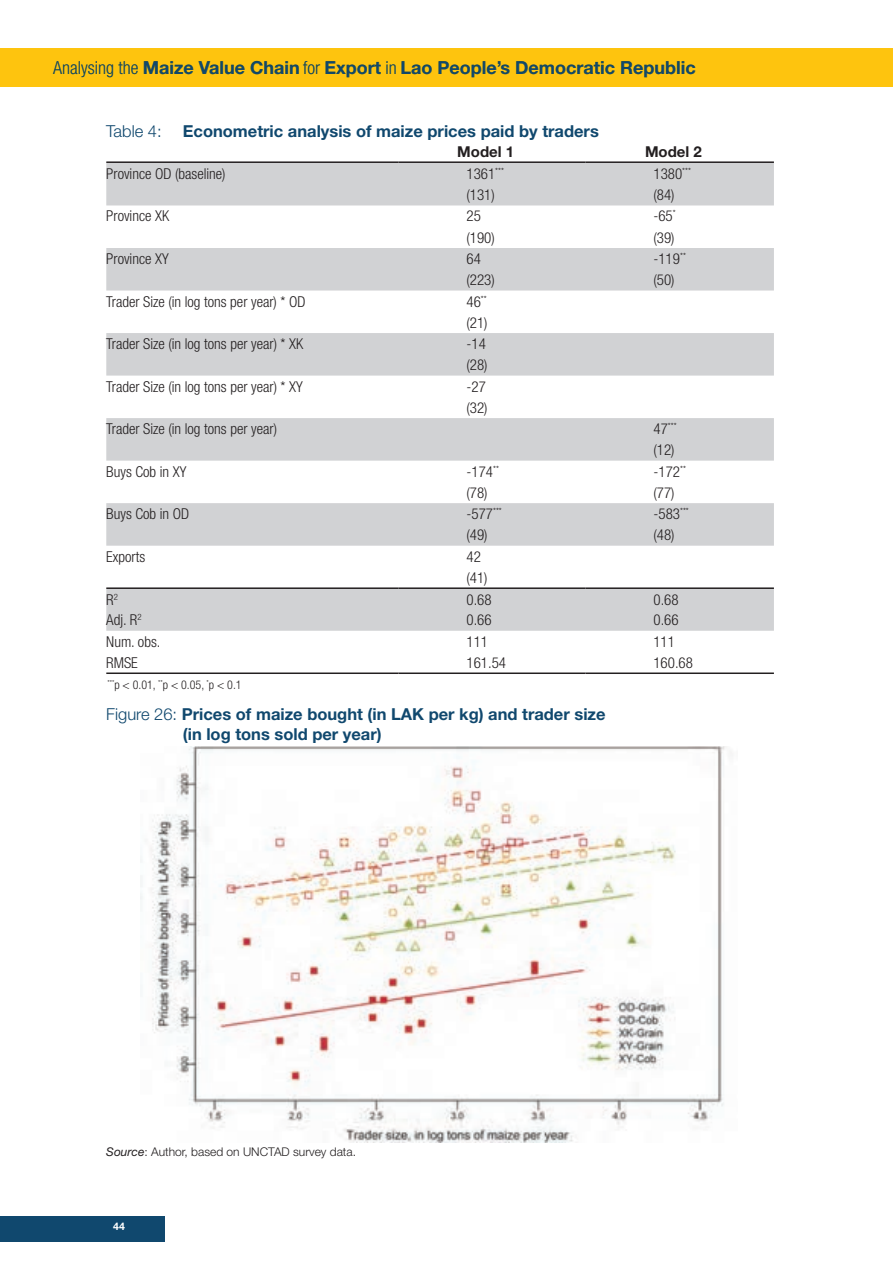
<style>
.page{position:relative;width:893px;height:1263px;background:#fff}
.page>*{position:absolute;margin:0;border:0;box-sizing:border-box;transform-origin:0 0}
.t1{font:700 18px "Helvetica Neue LT Std";color:#10486e}
.t2{font:700 16.5px/19.8px "Helvetica Neue LT Std";color:#10486e}
.t3{font:300 16.5px "Helvetica Neue LT Std";color:#10486e}
.t4{font:300 condensed 15px/21.3px "Helvetica Neue LT Std";color:#231f20}
.t5{font:700 15px "Helvetica Neue LT Std";color:#231f20}
.t6{font:300 12px "Helvetica Neue LT Std";color:#231f20}
.t7{font:300 condensed 12px "Helvetica Neue LT Std";color:#231f20}
.t8{font:700 10.5px "Helvetica Neue LT Std";color:#fff}
.t9{font:300 condensed 8.7px "Helvetica Neue LT Std";color:#231f20}
.s1{font-weight:300;font-stretch:condensed}
.s2{font-size:15px}
.s3{font-weight:300}
.s4{font-weight:400;font-style:italic}
</style>
<div class="page">
<div style="left:0;top:48px;width:893px;height:38px;background:#fec40e"></div>
<div style="left:0;top:1216px;width:165px;height:26px;background:#10486e"></div>
<svg style="left:106px;top:163px;width:668px;height:468px;fill:#d1d2d4"></svg>
<hr style="left:106px;top:672px;width:292px;height:2px;background:#231f20">
<hr style="left:398px;top:672px;width:187px;height:2px;background:#231f20">
<hr style="left:585px;top:672px;width:189px;height:2px;background:#231f20">
<hr style="left:106px;top:587px;width:292px;height:2px;background:#231f20">
<hr style="left:398px;top:587px;width:187px;height:2px;background:#231f20">
<hr style="left:585px;top:587px;width:189px;height:2px;background:#231f20">
<hr style="left:106px;top:161px;width:292px;height:2px;background:#231f20">
<hr style="left:398px;top:161px;width:187px;height:2px;background:#231f20">
<hr style="left:585px;top:161px;width:189px;height:2px;background:#231f20">
<img style="left:140px;top:746px;width:592px;height:397px">
<p class="t1" style="left:53px;top:57px;width:644px"><span class="s1">Analysing the</span> Maize Value Chain <span class="s1">for</span> Export <span class="s1">in</span> Lao People’s Democratic Republic</p>
<p class="t3" style="left:106px;top:121px;width:57px">Table 4:</p>
<p class="t2" style="left:183px;top:121px;width:418px">Econometric analysis of maize prices paid by traders</p>
<p class="t5" style="left:457px;top:142px;width:58px">Model 1</p>
<p class="t5" style="left:645px;top:142px;width:58px">Model 2</p>
<p class="t4" style="left:106px;top:163px;width:121px">Province OD (baseline)</p>
<p class="t4" style="left:466px;top:163px;width:39px">1361<sup>***</sup></p>
<p class="t4" style="left:653px;top:163px;width:39px">1380<sup>***</sup></p>
<p class="t4" style="left:466px;top:184px;width:30px">(131)</p>
<p class="t4" style="left:653px;top:184px;width:23px">(84)</p>
<p class="t4" style="left:106px;top:205px;width:64px">Province XK</p>
<p class="t4" style="left:466px;top:205px;width:16px">25</p>
<p class="t4" style="left:653px;top:205px;width:24px">-65<sup>*</sup></p>
<p class="t4" style="left:466px;top:227px;width:30px">(190)</p>
<p class="t4" style="left:653px;top:227px;width:23px">(39)</p>
<p class="t4" style="left:106px;top:248px;width:64px">Province XY</p>
<p class="t4" style="left:466px;top:248px;width:16px">64</p>
<p class="t4" style="left:653px;top:248px;width:34px">-119<sup>**</sup></p>
<p class="t4" style="left:466px;top:269px;width:30px">(223)</p>
<p class="t4" style="left:653px;top:269px;width:23px">(50)</p>
<p class="t4" style="left:106px;top:290px;width:201px">Trader Size (in log tons per year) * OD</p>
<p class="t4" style="left:466px;top:290px;width:23px">46<sup>** </sup>(21)</p>
<p class="t4" style="left:106px;top:333px;width:199px">Trader Size (in log tons per year) * XK</p>
<p class="t4" style="left:466px;top:333px;width:23px">-14 (28)</p>
<p class="t4" style="left:106px;top:375px;width:198px">Trader Size (in log tons per year) * XY</p>
<p class="t4" style="left:466px;top:375px;width:23px">-27 (32)</p>
<p class="t4" style="left:106px;top:418px;width:172px">Trader Size (in log tons per year)</p>
<p class="t9" style="left:653px;top:421px;width:25px"><span class="s2">47</span>***</p>
<p class="t4" style="left:653px;top:439px;width:23px">(12)</p>
<p class="t4" style="left:106px;top:460px;width:82px">Buys Cob in XY</p>
<p class="t4" style="left:466px;top:460px;width:34px">-174<sup>**</sup></p>
<p class="t4" style="left:653px;top:460px;width:34px">-172<sup>**</sup></p>
<p class="t4" style="left:466px;top:482px;width:23px">(78)</p>
<p class="t4" style="left:653px;top:482px;width:23px">(77)</p>
<p class="t4" style="left:106px;top:503px;width:84px">Buys Cob in OD</p>
<p class="t4" style="left:466px;top:503px;width:37px">-577<sup>***</sup></p>
<p class="t4" style="left:653px;top:503px;width:37px">-583<sup>***</sup></p>
<p class="t4" style="left:466px;top:524px;width:23px">(49)</p>
<p class="t4" style="left:653px;top:524px;width:23px">(48)</p>
<p class="t4" style="left:106px;top:546px;width:40px">Exports</p>
<p class="t4" style="left:466px;top:546px;width:23px;line-height:20.9px">42 (41)</p>
<p class="t4" style="left:106px;top:588px;width:13px">R<sup>2</sup></p>
<p class="t4" style="left:466px;top:588px;width:27px">0.68</p>
<p class="t4" style="left:653px;top:588px;width:27px">0.68</p>
<p class="t4" style="left:106px;top:609px;width:37px">Adj. R<sup>2</sup></p>
<p class="t4" style="left:466px;top:609px;width:27px">0.66</p>
<p class="t4" style="left:653px;top:609px;width:27px">0.66</p>
<p class="t4" style="left:106px;top:631px;width:56px">Num. obs.</p>
<p class="t4" style="left:466px;top:631px;width:23px">111</p>
<p class="t4" style="left:653px;top:631px;width:23px">111</p>
<p class="t4" style="left:106px;top:651px;width:33px">RMSE</p>
<p class="t4" style="left:466px;top:651px;width:41px">161.54</p>
<p class="t4" style="left:653px;top:651px;width:41px">160.68</p>
<p class="t7" style="left:107px;top:677px;width:136px"><sup>***</sup>p &lt; 0.01, <sup>**</sup>p &lt; 0.05, <sup>*</sup>p &lt; 0.1</p>
<p class="t2" style="left:183px;top:704px;width:424px;text-indent:-77px"><span class="s3">Figure 26:</span> Prices of maize bought (in LAK per kg) and trader size (in log tons sold per year)</p>
<p class="t6" style="left:106px;top:1145px;width:251px"><span class="s4">Source</span>: Author, based on UNCTAD survey data.</p>
<p class="t8" style="left:113px;top:1220px;width:13px">44</p>
</div>
